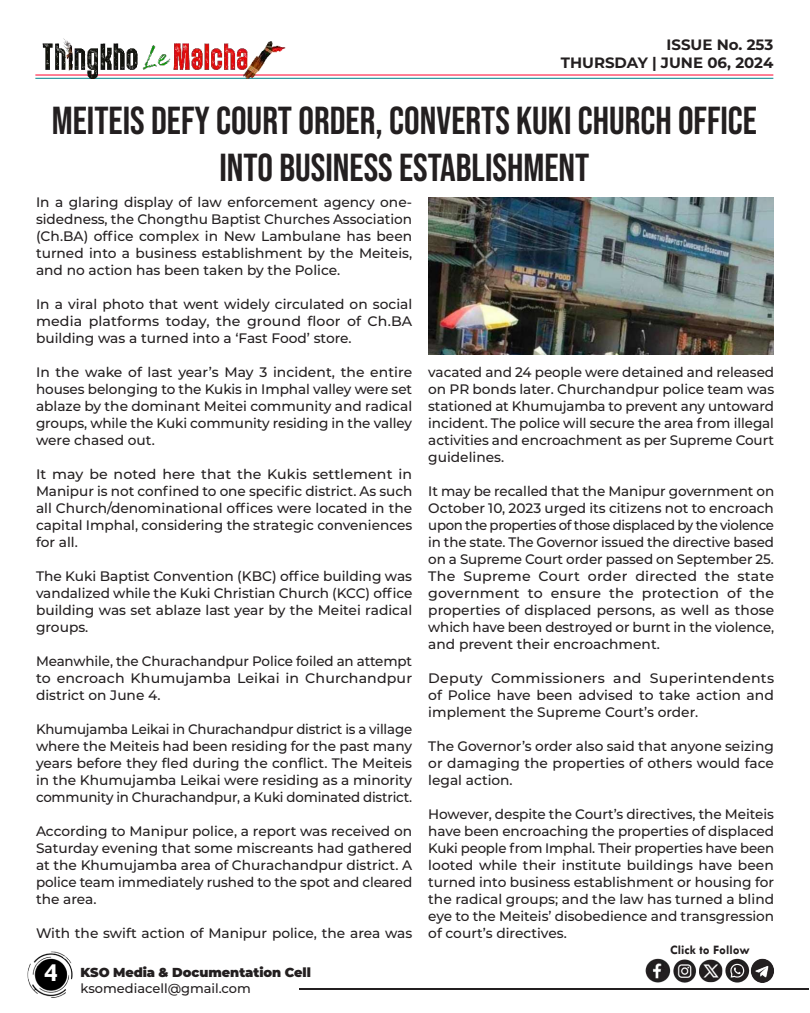
<style>
.page{position:relative;width:810px;height:1013px;background:#fff}
.page>*{position:absolute;margin:0;border:0;box-sizing:border-box;transform-origin:0 0}
.t1{font:39px/46.8px "Bebas Neue";color:#231f20;text-align:center}
.t2{font:700 26px "Tw Cen";color:#fff}
.t3{font:700 15px/18px "Montserrat";color:#231f20;text-align:right}
.t4{font:500 13.8px/17px "Montserrat";color:#231f20;text-align:justify}
.t5{font:900 13px "Montserrat";letter-spacing:-.005em;color:#231f20}
.t6{font:500 13px "Montserrat";color:#231f20}
.t7{font:700 13px "Tw Cen";color:#231f20}
</style>
<div class="page">
<hr style="left:299px;top:988px;width:509px;height:1px;background:#231f20">
<img style="left:27px;top:951px;width:46px;height:47px">
<hr style="left:35px;top:74px;width:738px;height:1px;background:#ff002d">
<hr style="left:35px;top:78px;width:738px;height:1px;background:#00848b">
<img style="left:35px;top:38px;width:254px;height:41px">
<img style="left:645px;top:958px;width:129px;height:25px">
<img style="left:428px;top:197px;width:345px;height:157px">
<p class="t3" style="left:561px;top:35px;width:214px">ISSUE No. 253<br>THURSDAY | JUNE 06, 2024</p>
<h1 class="t1" style="left:52px;top:97px;width:707px">MEITEIS DEFY COURT ORDER, CONVERTS KUKI CHURCH OFFICE<br>INTO BUSINESS ESTABLISHMENT</h1>
<p class="t4" style="left:36px;top:193px;width:378px">In a glaring display of law enforcement agency one&shy;sidedness, the Chongthu Baptist Churches Association (Ch.BA) office complex in New Lambulane has been turned into a business establishment by the Meiteis, and no action has been taken by the Police.</p>
<p class="t4" style="left:36px;top:295px;width:378px">In a viral photo that went widely circulated on social media platforms today, the ground floor of Ch.BA building was a turned into a ‘Fast Food’ store.</p>
<p class="t4" style="left:36px;top:363px;width:378px">In the wake of last year’s May 3 incident, the entire houses belonging to the Kukis in Imphal valley were set ablaze by the dominant Meitei community and radical groups, while the Kuki community residing in the valley were chased out.</p>
<p class="t4" style="left:36px;top:465px;width:378px">It may be noted here that the Kukis settlement in Manipur is not confined to one specific district. As such all Church/denominational offices were located in the capital Imphal, considering the strategic conveniences for all.</p>
<p class="t4" style="left:36px;top:567px;width:378px">The Kuki Baptist Convention (KBC) office building was vandalized while the Kuki Christian Church (KCC) office building was set ablaze last year by the Meitei radical groups.</p>
<p class="t4" style="left:36px;top:652px;width:378px">Meanwhile, the Churachandpur Police foiled an attempt to encroach Khumujamba Leikai in Churchandpur district on June 4.</p>
<p class="t4" style="left:36px;top:720px;width:378px">Khumujamba Leikai in Churachandpur district is a village where the Meiteis had been residing for the past many years before they fled during the conflict. The Meiteis in the Khumujamba Leikai were residing as a minority community in Churachandpur, a Kuki dominated district.</p>
<p class="t4" style="left:36px;top:822px;width:378px">According to Manipur police, a report was received on Saturday evening that some miscreants had gathered at the Khumujamba area of Churachandpur district. A police team immediately rushed to the spot and cleared the area.</p>
<p class="t4" style="left:36px;top:924px;width:378px">With the swift action of Manipur police, the area was</p>
<h2 class="t2" style="left:44px;top:957px;width:15px">4</h2>
<p class="t5" style="left:81px;top:962px;width:232px">KSO Media &amp; Documentation Cell</p>
<p class="t6" style="left:81px;top:978px;width:172px">ksomediacell@gmail.com</p>
<p class="t4" style="left:428px;top:363px;width:347px">vacated and 24 people were detained and released on PR bonds later. Churchandpur police team was stationed at Khumujamba to prevent any untoward incident. The police will secure the area from illegal activities and encroachment as per Supreme Court guidelines.</p>
<p class="t4" style="left:428px;top:482px;width:347px">It may be recalled that the Manipur government on October 10, 2023 urged its citizens not to encroach upon the properties of those displaced by the violence in the state. The Governor issued the directive based on a Supreme Court order passed on September 25.<br>The Supreme Court order directed the state government to ensure the protection of the properties of displaced persons, as well as those which have been destroyed or burnt in the violence, and prevent their encroachment.</p>
<p class="t4" style="left:428px;top:669px;width:347px">Deputy Commissioners and Superintendents of Police have been advised to take action and implement the Supreme Court’s order.</p>
<p class="t4" style="left:428px;top:737px;width:347px">The Governor’s order also said that anyone seizing or damaging the properties of others would face legal action.</p>
<p class="t4" style="left:428px;top:805px;width:347px">However, despite the Court’s directives, the Meiteis have been encroaching the properties of displaced Kuki people from Imphal. Their properties have been looted while their institute buildings have been turned into business establishment or housing for the radical groups; and the law has turned a blind eye to the Meiteis’ disobedience and transgression of court’s directives.</p>
<p class="t7" style="left:670px;top:942px;width:81px">Click to Follow</p>
</div>
